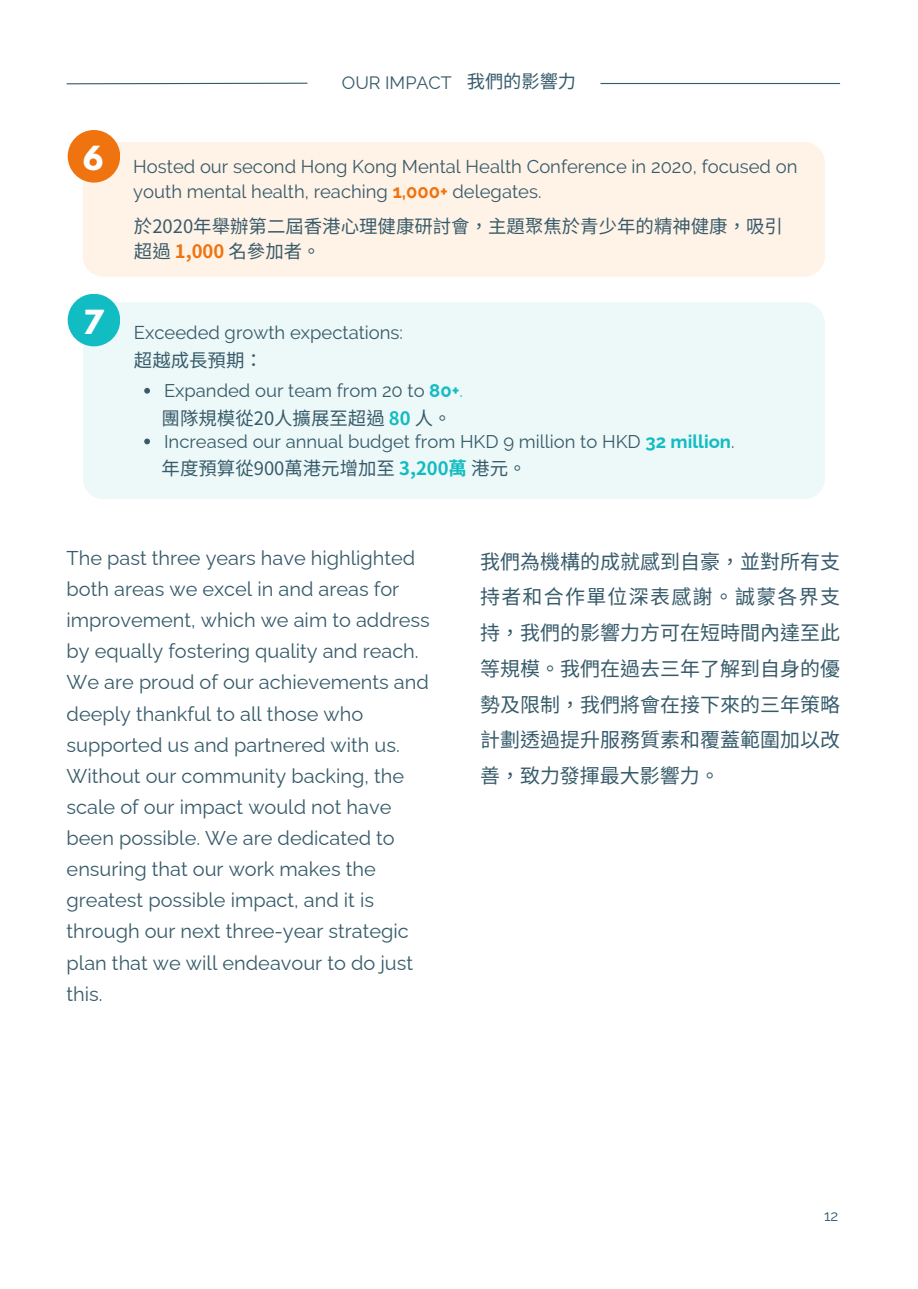
<style>
.page{position:relative;width:918px;height:1289px;background:#fff}
.page>*{position:absolute;margin:0;border:0;box-sizing:border-box;transform-origin:0 0}
.t1{font:700 29.4px "League Spartan";color:#fff}
.t2{font:19.95px/31px "Raleway";color:#375b6a}
.t3{font:19.95px/35.7px "Noto Sans HK";color:#375b6a;text-align:justify}
.t4{font:18.45px/25.3px "Raleway";color:#375b6a}
.t5{font:18.45px/25.3px "Noto Sans TC";color:#375b6a}
.t6{font:18.3px "Noto Sans HK";color:#375b6a}
.t7{font:18px "Raleway";color:#375b6a}
.t8{font:15px "Raleway";color:#375b6a}
.s1{font-weight:700;color:#ef730f}
.s2{font-family:"Noto Sans TC"}
.s3{font-weight:700;color:#11bcc2}
.s4{color:#11bcc2}
</style>
<div class="page">
<div style="left:83px;top:142px;width:742px;height:135px;background:#fff2e6"></div>
<div style="left:83px;top:302px;width:742px;height:197px;background:#edf8f8"></div>
<svg style="left:144px;top:388px;width:6px;height:5px"></svg>
<svg style="left:144px;top:438px;width:6px;height:6px"></svg>
<div style="left:68px;top:130px;width:52px;height:52px;background:#ef730f;border-radius:50%"></div>
<div style="left:68px;top:294px;width:52px;height:52px;background:#11bcc2;border-radius:50%"></div>
<svg style="left:66px;top:82px;width:242px;height:3px"></svg>
<hr style="left:601px;top:83px;width:239px;height:1px;background:#375b6a">
<h1 class="t1" style="left:83px;top:144px;width:22px">6</h1>
<p class="t1" style="left:83px;top:307px;width:22px">7</p>
<h1 class="t7" style="left:342px;top:72px;width:111px">OUR IMPACT</h1>
<h1 class="t6" style="left:467px;top:67px;width:108px">我們的影響力</h1>
<h1 class="t4" style="left:133px;top:154px;width:666px">Hosted our second Hong Kong Mental Health Conference in 2020, focused on youth mental health, reaching <span class="s1">1,000+</span> delegates.</h1>
<p class="t5" style="left:134px;top:212px;width:651px">於2020年舉辦第二屆香港心理健康研討會，主題聚焦於青少年的精神健康，吸引超過 <span class="s1">1,000</span> 名參加者。</p>
<h1 class="t4" style="left:134px;top:319px;width:271px;line-height:27.6px">Exceeded growth expectations:<span class="s2">超越成長預期：</span></h1>
<h1 class="t4" style="left:164px;top:378px;width:300px">Expanded our team from 20 to <span class="s3">80+</span><span class="s4">.</span></h1>
<p class="t5" style="left:162px;top:404px;width:292px">團隊規模從20人擴展至超過 <span class="s3">80</span> 人。</p>
<h1 class="t4" style="left:164px;top:428px;width:572px">Increased our annual budget from HKD 9 million to HKD <span class="s3">32 million</span>.</h1>
<p class="t5" style="left:162px;top:454px;width:366px">年度預算從900萬港元增加至 <span class="s3">3,200萬</span>港元。</p>
<h1 class="t2" style="left:67px;top:542px;width:365px">The past three years have highlighted both areas we excel in and areas for improvement, which we aim to address by equally fostering quality and reach.<br>We are proud of our achievements and deeply thankful to all those who supported us and partnered with us.<br>Without our community backing, the scale of our impact would not have been possible. We are dedicated to ensuring that our work makes the greatest possible impact, and it is through our next three-year strategic plan that we will endeavour to do just this.</h1>
<p class="t3" style="left:480px;top:542px;width:361px">我們為機構的成就感到自豪，並對所有支持者和合作單位深表感謝。誠蒙各界支持，我們的影響力方可在短時間內達至此等規模。我們在過去三年了解到自身的優勢及限制，我們將會在接下來的三年策略計劃透過提升服務質素和覆蓋範圍加以改善，致力發揮最大影響力。</p>
<p class="t8" style="left:824px;top:1206px;width:16px">12</p>
</div>
